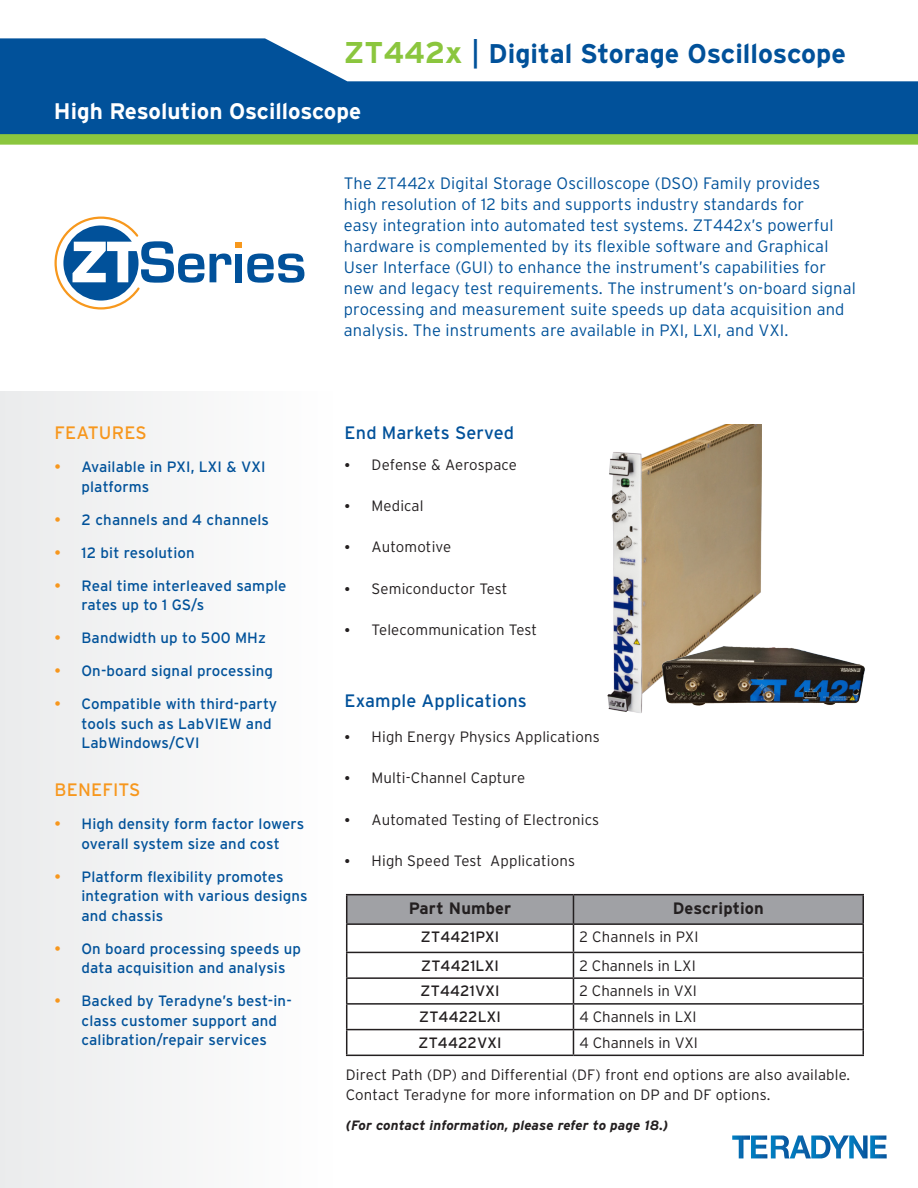
<style>
.page{position:relative;width:918px;height:1188px;background:#fff}
.page>*{position:absolute;margin:0;border:0;box-sizing:border-box;transform-origin:0 0}
.Product_Name{font:700 27px "Interstate";color:#01519a}
.front_page_headline{font:700 22.5px "Interstate";color:#fff}
.body_copy{font:18px "Interstate";letter-spacing:.01em;color:#01519a}
.green_subheads{font:18px "Interstate";letter-spacing:.01em;color:#f7971d}
.introduction{font:300 16.5px/21px "Interstate";letter-spacing:.01em;color:#01529a}
.t1{font:700 16.5px "Interstate";letter-spacing:.01em;color:#231f20}
.t2{font:15px/19.5px "Interstate";letter-spacing:.01em;color:#01529a}
.t3{font:300 15px/19.5px "Interstate";letter-spacing:.01em;color:#231f20}
.t4{font:15px "Interstate";letter-spacing:.01em;color:#231f20}
.t5{font:italic 700 13.5px "Interstate";letter-spacing:.01em;color:#231f20}
.s1{font-size:30px;color:#8bc63e}
.s2{font-weight:400;font-size:30px;color:#01529a}
.s3{color:#f7971d}
.s4{font-weight:400;font-size:13.5px}
</style>
<div class="page">
<svg style="left:0;top:38px;width:918px;height:96px;fill:#01519a"></svg>
<div style="left:0;top:134px;width:918px;height:11px;background:#8bc63e"></div>
<svg style="left:732px;top:1136px;width:155px;height:22px"></svg>
<div style="left:0;top:392px;width:333px;height:796px;background:#f4f5f5"></div>
<hr style="left:346px;top:894px;width:227px;height:1px;background:#231f20">
<hr style="left:573px;top:894px;width:291px;height:1px;background:#231f20">
<hr style="left:862px;top:895px;width:2px;height:28px;background:#231f20">
<hr style="left:573px;top:923px;width:291px;height:2px;background:#231f20">
<hr style="left:862px;top:925px;width:2px;height:27px;background:#231f20">
<hr style="left:573px;top:952px;width:291px;height:1px;background:#231f20">
<hr style="left:862px;top:953px;width:2px;height:24px;background:#231f20">
<hr style="left:573px;top:977px;width:291px;height:2px;background:#231f20">
<hr style="left:862px;top:979px;width:2px;height:24px;background:#231f20">
<hr style="left:573px;top:1003px;width:291px;height:2px;background:#231f20">
<hr style="left:862px;top:1005px;width:2px;height:24px;background:#231f20">
<hr style="left:573px;top:1029px;width:291px;height:1px;background:#231f20">
<svg style="left:346px;top:895px;width:517px;height:160px"></svg>
<hr style="left:862px;top:1030px;width:2px;height:25px;background:#231f20">
<hr style="left:346px;top:1055px;width:227px;height:1px;background:#231f20">
<hr style="left:573px;top:1055px;width:291px;height:1px;background:#231f20">
<img style="left:607px;top:425px;width:155px;height:288px">
<svg style="left:235px;top:242px;width:7px;height:5px"></svg>
<svg style="left:54px;top:217px;width:150px;height:93px"></svg>
<svg style="left:210px;top:254px;width:21px;height:28px"></svg>
<div style="left:235px;top:254px;width:7px;height:28px;background:#01519a"></div>
<svg style="left:247px;top:254px;width:57px;height:29px"></svg>
<img style="left:660px;top:644px;width:205px;height:62px">
<p class="Product_Name" style="left:344px;top:38px;width:504px"><span class="s1">ZT442x</span> <span class="s2">|</span> Digital Storage Oscilloscope</p>
<p class="front_page_headline" style="left:54px;top:99px;width:309px">High Resolution Oscilloscope</p>
<p class="green_subheads" style="left:54px;top:423px;width:94px">FEATURES</p>
<p class="t2" style="left:81px;top:457px;width:186px;text-indent:-27px"><span class="s3">•</span> Available in PXI, LXI &amp; VXI platforms</p>
<p class="t2" style="left:54px;top:509px;width:216px"><span class="s3">•</span> 2 channels and 4 channels</p>
<p class="t2" style="left:54px;top:542px;width:142px"><span class="s3">•</span> 12 bit resolution</p>
<p class="t2" style="left:81px;top:575px;width:207px;text-indent:-27px"><span class="s3">•</span> Real time interleaved sample rates up to 1 GS/s</p>
<p class="t2" style="left:54px;top:628px;width:213px"><span class="s3">•</span> Bandwidth up to 500 MHz</p>
<p class="t2" style="left:54px;top:661px;width:220px"><span class="s3">•</span> On-board signal processing</p>
<p class="t2" style="left:81px;top:694px;width:197px;text-indent:-27px"><span class="s3">•</span> Compatible with third-party tools such as LabVIEW and<br>LabWindows/CVI</p>
<p class="green_subheads" style="left:54px;top:780px;width:87px">BENEFITS</p>
<p class="t2" style="left:54px;top:814px;width:251px;text-align:center"><span class="s3">•</span> High density form factor lowers overall system size and cost</p>
<p class="t2" style="left:81px;top:866px;width:228px;text-indent:-27px"><span class="s3">•</span> Platform flexibility promotes integration with various designs and chassis</p>
<p class="t2" style="left:81px;top:938px;width:221px;text-indent:-27px"><span class="s3">•</span> On board processing speeds up data acquisition and analysis</p>
<p class="t2" style="left:81px;top:991px;width:212px;text-indent:-27px"><span class="s3">•</span> Backed by Teradyne’s best-in&shy;class customer support and calibration/repair services</p>
<p class="introduction" style="left:344px;top:172px;width:514px">The ZT442x Digital Storage Oscilloscope (DSO) Family provides high resolution of 12 bits and supports industry standards for<br>easy integration into automated test systems. ZT442x’s powerful hardware is complemented by its flexible software and Graphical User Interface (GUI) to enhance the instrument’s capabilities for new and legacy test requirements. The instrument’s on-board signal processing and measurement suite speeds up data acquisition and analysis. The instruments are available in PXI, LXI, and VXI.</p>
<p class="body_copy" style="left:345px;top:423px;width:171px">End Markets Served</p>
<p class="t3" style="left:345px;top:455px;width:174px"><span class="s4">•</span> Defense &amp; Aerospace</p>
<p class="t3" style="left:345px;top:496px;width:80px"><span class="s4">•</span> Medical</p>
<p class="t3" style="left:345px;top:537px;width:108px"><span class="s4">•</span> Automotive</p>
<p class="t3" style="left:345px;top:578px;width:164px"><span class="s4">•</span> Semiconductor Test</p>
<p class="t3" style="left:345px;top:620px;width:194px"><span class="s4">•</span> Telecommunication Test</p>
<p class="body_copy" style="left:345px;top:690px;width:184px">Example Applications</p>
<p class="t3" style="left:345px;top:727px;width:257px"><span class="s4">•</span> High Energy Physics Applications</p>
<p class="t3" style="left:345px;top:768px;width:182px"><span class="s4">•</span> Multi-Channel Capture</p>
<p class="t3" style="left:345px;top:809px;width:256px"><span class="s4">•</span> Automated Testing of Electronics</p>
<p class="t3" style="left:345px;top:851px;width:232px"><span class="s4">•</span> High Speed Test Applications</p>
<p class="t1" style="left:409px;top:899px;width:104px">Part Number</p>
<p class="t1" style="left:673px;top:899px;width:93px">Description</p>
<p class="t4" style="left:421px;top:929px;width:80px">ZT4421PXI</p>
<p class="t3" style="left:579px;top:927px;width:121px">2 Channels in PXI</p>
<p class="t4" style="left:421px;top:957px;width:79px">ZT4421LXI</p>
<p class="t3" style="left:579px;top:955px;width:118px">2 Channels in LXI</p>
<p class="t4" style="left:421px;top:983px;width:80px">ZT4421VXI</p>
<p class="t3" style="left:579px;top:981px;width:119px">2 Channels in VXI</p>
<p class="t4" style="left:419px;top:1008px;width:83px">ZT4422LXI</p>
<p class="t3" style="left:579px;top:1007px;width:119px">4 Channels in LXI</p>
<p class="t4" style="left:419px;top:1034px;width:84px">ZT4422VXI</p>
<p class="t3" style="left:579px;top:1033px;width:120px">4 Channels in VXI</p>
<p class="t3" style="left:346px;top:1065px;width:506px">Direct Path (DP) and Differential (DF) front end options are also available.<br>Contact Teradyne for more information on DP and DF options.</p>
<p class="t5" style="left:346px;top:1118px;width:324px">(For contact information, please refer to page 18.)</p>
</div>
